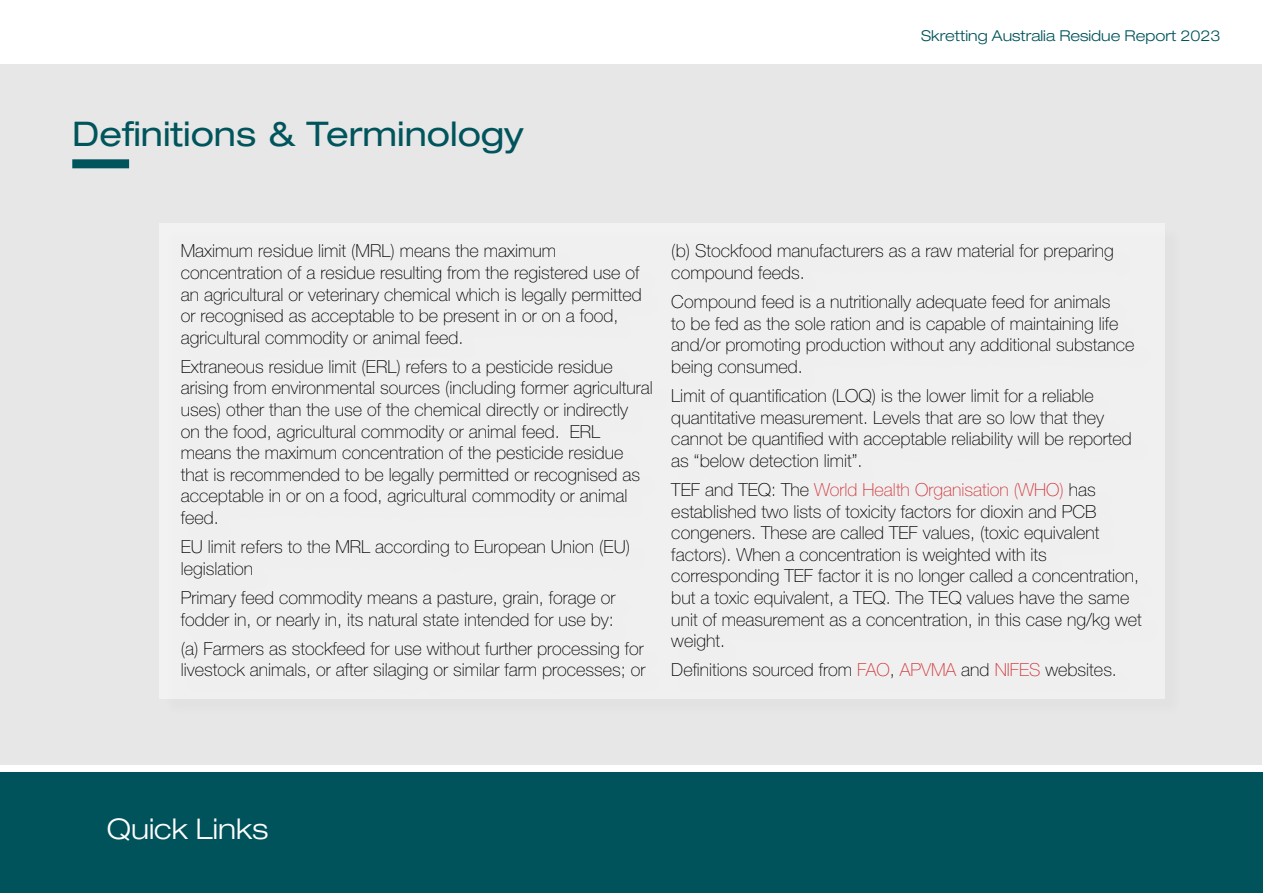
<style>
.page{position:relative;width:1263px;height:893px;background:#fff}
.page>*{position:absolute;margin:0;border:0;box-sizing:border-box;transform-origin:0 0}
.t1{font:expanded 34.05px "Helvetica Neue LT Pro";color:#00545b}
.t2{font:300 expanded 28.5px "Helvetica Neue LT Std";color:#fff}
.t3{font:100 18px/21.6px "Helvetica Neue LT Pro";color:#000}
.t4{font:300 expanded 15px "Helvetica Neue LT Std";color:#00545b}
.s1{color:#d13539}
</style>
<div class="page">
<div style="left:1px;top:64px;width:1261px;height:700px;background:#e7e7e7"></div>
<div style="left:0;top:772px;width:1263px;height:121px;background:#00535a"></div>
<div style="left:162px;top:226px;width:1021px;height:491px;background:#e3e3e3"></div>
<div style="left:159px;top:223px;width:1006px;height:476px;background:#efefef"></div>
<div style="left:72px;top:159px;width:57px;height:9px;background:#00545b"></div>
<h1 class="t1" style="left:72px;top:114px;width:453px">Definitions &amp; Terminology</h1>
<p class="t4" style="left:921px;top:26px;width:301px">Skretting Australia Residue Report 2023</p>
<p class="t3" style="left:181px;top:240px;width:463px">Maximum residue limit (MRL) means the maximum concentration of a residue resulting from the registered use of an agricultural or veterinary chemical which is legally permitted or recognised as acceptable to be present in or on a food, agricultural commodity or animal feed.</p>
<p class="t3" style="left:181px;top:356px;width:474px">Extraneous residue limit (ERL) refers to a pesticide residue arising from environmental sources (including former agricultural uses) other than the use of the chemical directly or indirectly<br>on the food, agricultural commodity or animal feed. ERL means the maximum concentration of the pesticide residue that is recommended to be legally permitted or recognised as acceptable in or on a food, agricultural commodity or animal feed.</p>
<p class="t3" style="left:181px;top:536px;width:451px">EU limit refers to the MRL according to European Union (EU) legislation</p>
<p class="t3" style="left:181px;top:587px;width:436px">Primary feed commodity means a pasture, grain, forage or fodder in, or nearly in, its natural state intended for use by:</p>
<p class="t3" style="left:181px;top:637px;width:466px">(a) Farmers as stockfeed for use without further processing for livestock animals, or after silaging or similar farm processes; or</p>
<p class="t3" style="left:671px;top:240px;width:444px">(b) Stockfood manufacturers as a raw material for preparing compound feeds.</p>
<p class="t3" style="left:671px;top:291px;width:465px">Compound feed is a nutritionally adequate feed for animals<br>to be fed as the sole ration and is capable of maintaining life and/or promoting production without any additional substance being consumed.</p>
<p class="t3" style="left:671px;top:385px;width:462px">Limit of quantification (LOQ) is the lower limit for a reliable quantitative measurement. Levels that are so low that they cannot be quantified with acceptable reliability will be reported as “below detection limit”.</p>
<p class="t3" style="left:671px;top:479px;width:472px">TEF and TEQ: The <span class="s1">World Health Organisation (WHO)</span> has established two lists of toxicity factors for dioxin and PCB congeners. These are called TEF values, (toxic equivalent factors). When a concentration is weighted with its corresponding TEF factor it is no longer called a concentration, but a toxic equivalent, a TEQ. The TEQ values have the same unit of measurement as a concentration, in this case ng/kg wet weight.</p>
<p class="t3" style="left:671px;top:659px;width:447px">Definitions sourced from <span class="s1">FAO</span>, <span class="s1">APVMA</span> and <span class="s1">NIFES</span> websites.</p>
<h2 class="t2" style="left:107px;top:811px;width:163px">Quick Links</h2>
</div>
